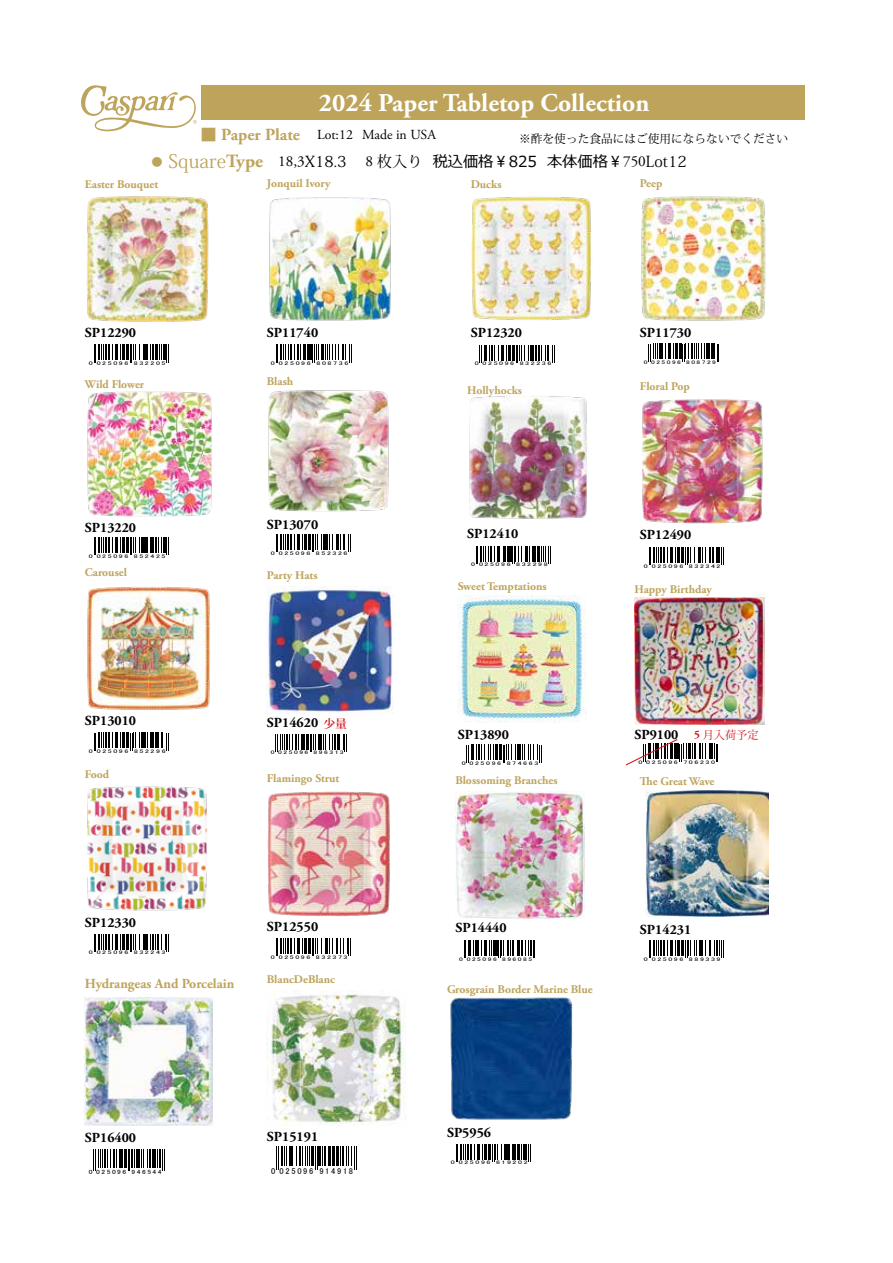
<style>
.page{position:relative;width:893px;height:1263px;background:#fff}
.page>*{position:absolute;margin:0;border:0;box-sizing:border-box;transform-origin:0 0}
.t1{font:700 25.5px "Adobe Garamond Pro";color:#fff}
.t2{font:15.15px "Meiryo UI";color:#000}
.t3{font:700 13.8px "Adobe Garamond Pro";color:#000}
.t4{font:13.8px "Adobe Garamond Pro";color:#000}
.t5{font:700 13.8px "Adobe Garamond Pro";color:#bea45b}
.t6{font:700 11.7px "Adobe Garamond Pro";color:#bea45b}
.t7{font:11.7px "Koz Min Pro";color:#000}
.t8{font:700 11.7px "Adobe Garamond Pro";letter-spacing:-.02em;color:#bea45b}
.t9{font:700 11.7px "Koz Min Pro";color:#d0121b}
.t10{font:11.25px "Koz Min Pr 6 N";color:#d0121b}
.t11{font:8.4px "MS UI Gothic";letter-spacing:.2em;color:#000}
.t12{font:6.15px "MS UI Gothic";letter-spacing:.2em;color:#000;scale:1.24 1}
.t13{font:5.1px "MS UI Gothic";letter-spacing:.2em;color:#000;scale:1.55 1}
.t14{font:5.1px "MS UI Gothic";letter-spacing:.2em;color:#000;scale:1.56 1}
.t15{font:5.1px "MS UI Gothic";letter-spacing:.2em;color:#000;scale:1.49 1}
.t16{font:5.1px "MS UI Gothic";letter-spacing:.2em;color:#000;scale:1.47 1}
.t17{font:5.1px "MS UI Gothic";letter-spacing:.2em;color:#000;scale:1.53 1}
.s1{font-family:"Koz Min Pro";font-size:16.95px;color:#bea45b}
.s2{font-weight:700;font-size:16.95px;color:#bea45b}
.s3{font-weight:700;color:#bea45b}
.s4{font-family:"Koz Min Pr 6 N";font-size:18.75px;color:#bea45b}
.s5{font-family:"Adobe Garamond Pro";font-weight:700;font-size:18.75px;color:#bea45b}
.s6{font-family:"Adobe Garamond Pro"}
.s7{font-family:"Koz Min Pr 6 N"}
.s8{font-family:"Koz Min Pro"}
.s9{font-family:"Adobe Garamond Pro";font-weight:700}
</style>
<div class="page">
<img style="left:267px;top:990px;width:139px;height:135px">
<svg style="left:276px;top:1146px;width:81px;height:24px"></svg>
<div style="left:201px;top:85px;width:603px;height:34px;background:#bea45b"></div>
<svg style="left:81px;top:85px;width:116px;height:47px"></svg>
<img style="left:458px;top:595px;width:128px;height:128px">
<svg style="left:466px;top:745px;width:76px;height:17px"></svg>
<img style="left:646px;top:790px;width:122px;height:127px">
<svg style="left:649px;top:940px;width:75px;height:18px"></svg>
<img style="left:87px;top:391px;width:125px;height:126px">
<img style="left:268px;top:390px;width:121px;height:122px">
<svg style="left:276px;top:534px;width:75px;height:18px"></svg>
<svg style="left:94px;top:537px;width:75px;height:18px"></svg>
<img style="left:267px;top:586px;width:126px;height:128px">
<svg style="left:275px;top:734px;width:72px;height:18px"></svg>
<img style="left:269px;top:197px;width:122px;height:124px">
<svg style="left:276px;top:344px;width:76px;height:19px"></svg>
<img style="left:641px;top:196px;width:125px;height:125px">
<svg style="left:648px;top:344px;width:71px;height:17px"></svg>
<img style="left:642px;top:399px;width:121px;height:125px">
<img style="left:469px;top:396px;width:118px;height:123px">
<svg style="left:649px;top:547px;width:75px;height:18px"></svg>
<svg style="left:476px;top:546px;width:75px;height:18px"></svg>
<img style="left:87px;top:587px;width:123px;height:123px">
<svg style="left:94px;top:733px;width:75px;height:17px"></svg>
<img style="left:471px;top:196px;width:120px;height:124px">
<img style="left:86px;top:196px;width:123px;height:126px">
<svg style="left:479px;top:345px;width:76px;height:18px"></svg>
<svg style="left:94px;top:344px;width:75px;height:19px"></svg>
<img style="left:267px;top:791px;width:123px;height:126px">
<svg style="left:276px;top:938px;width:75px;height:18px"></svg>
<img style="left:87px;top:786px;width:120px;height:125px">
<svg style="left:94px;top:934px;width:75px;height:18px"></svg>
<img style="left:634px;top:597px;width:130px;height:128px">
<img style="left:450px;top:997px;width:123px;height:123px">
<svg style="left:456px;top:1144px;width:75px;height:18px"></svg>
<img style="left:455px;top:791px;width:129px;height:128px">
<svg style="left:464px;top:940px;width:71px;height:18px"></svg>
<img style="left:85px;top:998px;width:127px;height:127px">
<svg style="left:93px;top:1149px;width:72px;height:22px"></svg>
<svg style="left:625px;top:739px;width:93px;height:27px"></svg>
<h1 class="t1" style="left:319px;top:88px;width:332px">2024 Paper Tabletop Collection</h1>
<p class="t4" style="left:200px;top:127px;width:237px"><span class="s1">■</span> <span class="s2">Paper Plate</span> Lot:12 Made in USA</p>
<p class="t7" style="left:519px;top:130px;width:270px">※酢を使った食品にはご使用にならないでください</p>
<p class="t2" style="left:149px;top:151px;width:554px"><span class="s3">●</span> <span class="s4">Square</span><span class="s5">Type</span> <span class="s6">18,3</span><span class="s7">X18.3</span> <span class="s6">8</span> <span class="s8">枚入り</span>　税込価格￥825　本体価格￥<span class="s6">750</span><span class="s7">Lot12　</span></p>
<p class="t6" style="left:85px;top:178px;width:75px">Easter Bouquet</p>
<p class="t6" style="left:267px;top:177px;width:65px">Jonquil Ivory</p>
<p class="t6" style="left:471px;top:178px;width:32px">Ducks</p>
<p class="t6" style="left:640px;top:177px;width:24px">Peep</p>
<p class="t3" style="left:85px;top:324px;width:53px">SP12290</p>
<p class="t3" style="left:267px;top:324px;width:53px">SP11740</p>
<p class="t3" style="left:471px;top:324px;width:53px">SP12320</p>
<p class="t3" style="left:640px;top:324px;width:53px">SP11730</p>
<p class="t17" style="left:89px;top:361px;width:52px">0 025096 832205</p>
<p class="t14" style="left:475px;top:361px;width:51px">0 025096 832236</p>
<p class="t13" style="left:271px;top:361px;width:51px">0 025096 808736</p>
<p class="t16" style="left:644px;top:360px;width:51px">0 025096 808729</p>
<p class="t6" style="left:85px;top:377px;width:61px">Wild Flower</p>
<p class="t6" style="left:267px;top:374px;width:28px">Blash</p>
<p class="t6" style="left:467px;top:383px;width:56px">Hollyhocks</p>
<p class="t6" style="left:640px;top:380px;width:51px">Floral Pop</p>
<p class="t3" style="left:85px;top:519px;width:53px">SP13220</p>
<p class="t3" style="left:267px;top:516px;width:53px">SP13070</p>
<p class="t3" style="left:467px;top:525px;width:53px">SP12410</p>
<p class="t3" style="left:640px;top:527px;width:53px">SP12490</p>
<p class="t13" style="left:89px;top:553px;width:51px">0 025096 852425</p>
<p class="t13" style="left:271px;top:550px;width:51px">0 025096 852326</p>
<p class="t6" style="left:85px;top:565px;width:44px">Carousel</p>
<p class="t6" style="left:267px;top:568px;width:52px">Party Hats</p>
<p class="t13" style="left:471px;top:562px;width:51px">0 025096 832298</p>
<p class="t13" style="left:644px;top:563px;width:51px">0 025096 832342</p>
<p class="t6" style="left:458px;top:580px;width:91px">Sweet Temptations</p>
<p class="t6" style="left:634px;top:583px;width:79px">Happy Birthday</p>
<p class="t3" style="left:85px;top:713px;width:53px">SP13010</p>
<p class="t3" style="left:267px;top:714px;width:53px">SP14620</p>
<p class="t9" style="left:323px;top:715px;width:25px">少量</p>
<p class="t3" style="left:458px;top:727px;width:53px">SP13890</p>
<p class="t3" style="left:634px;top:726px;width:46px">SP9100</p>
<p class="t10" style="left:694px;top:728px;width:66px"><span class="s9">5</span> 月入荷予定</p>
<p class="t13" style="left:89px;top:749px;width:51px">0 025096 852296</p>
<p class="t15" style="left:271px;top:750px;width:50px">0 025096 896313</p>
<p class="t14" style="left:462px;top:761px;width:51px">0 025096 874663</p>
<p class="t14" style="left:638px;top:759px;width:51px">0 025096 706230</p>
<p class="t6" style="left:85px;top:767px;width:26px">Food</p>
<p class="t6" style="left:267px;top:772px;width:74px">Flamingo Strut</p>
<p class="t6" style="left:455px;top:774px;width:104px">Blossoming Branches</p>
<p class="t8" style="left:640px;top:775px;width:76px">The Great Wave</p>
<p class="t3" style="left:85px;top:915px;width:53px">SP12330</p>
<p class="t3" style="left:267px;top:918px;width:53px">SP12550</p>
<p class="t3" style="left:455px;top:920px;width:53px">SP14440</p>
<p class="t3" style="left:640px;top:921px;width:53px">SP14231</p>
<p class="t14" style="left:89px;top:950px;width:51px">0 025096 832243</p>
<p class="t13" style="left:271px;top:954px;width:51px">0 025096 832373</p>
<p class="t15" style="left:459px;top:956px;width:50px">0 025096 896085</p>
<p class="t14" style="left:644px;top:956px;width:51px">0 025096 889339</p>
<p class="t5" style="left:85px;top:975px;width:151px">Hydrangeas And Porcelain</p>
<p class="t6" style="left:267px;top:972px;width:70px">BlancDeBlanc</p>
<p class="t6" style="left:447px;top:982px;width:147px">Grosgrain Border Marine Blue</p>
<p class="t3" style="left:85px;top:1129px;width:53px">SP16400</p>
<p class="t3" style="left:267px;top:1128px;width:53px">SP15191</p>
<p class="t3" style="left:447px;top:1125px;width:46px">SP5956</p>
<p class="t14" style="left:451px;top:1160px;width:51px">0 025096 619202</p>
<p class="t12" style="left:89px;top:1168px;width:60px">0 025096 946544</p>
<p class="t11" style="left:271px;top:1167px;width:84px">0 025096 914918</p>
</div>
